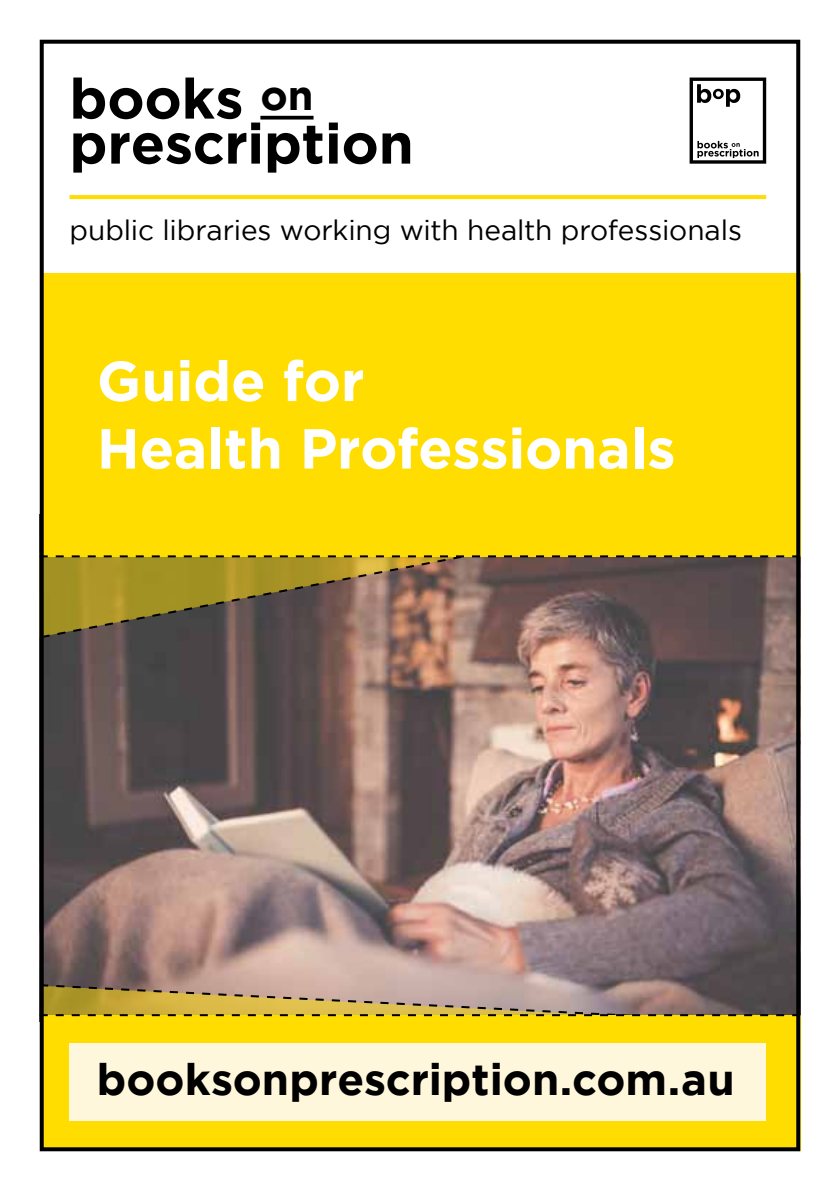
<style>
.page{position:relative;width:840px;height:1191px;background:#fff}
.page>*{position:absolute;margin:0;border:0;box-sizing:border-box;transform-origin:0 0}
.t1{font:700 56.2px/67.6px "Gotham";letter-spacing:-.005em;color:#fff}
.t2{font:700 56.2px/45px "Gotham";letter-spacing:-.005em;color:#000}
.t3{font:700 43.8px "Gotham";color:#000}
.t4{font:28px "Gotham";letter-spacing:-.005em;color:#000}
</style>
<div class="page">
<img style="left:45px;top:639px;width:749px;height:344px">
<div style="left:40px;top:273px;width:759px;height:283px;background:#fd0"></div>
<div style="left:40px;top:1015px;width:759px;height:136px;background:#fd0"></div>
<div style="left:69px;top:1042px;width:696px;height:78px;background:#fff7dc"></div>
<svg style="left:260px;top:116px;width:53px;height:4px"></svg>
<svg style="left:689px;top:78px;width:76px;height:86px"></svg>
<svg style="left:39px;top:983px;width:755px;height:55px"></svg>
<svg style="left:39px;top:552px;width:755px;height:87px"></svg>
<div style="left:40px;top:40px;width:759px;height:1111px;border:4px solid #000"></div>
<svg style="left:69px;top:195px;width:696px;height:4px;fill:#fd0"></svg>
<h1 class="t2" style="left:69px;top:75px;width:345px">books <sup>on </sup>prescription</h1>
<p class="t4" style="left:69px;top:215px;width:673px">public libraries working with health professionals</p>
<h1 class="t1" style="left:97px;top:346px;width:580px">Guide for<br>Health Professionals</h1>
<h2 class="t3" style="left:97px;top:1053px;width:639px">booksonprescription.com.au</h2>
</div>
